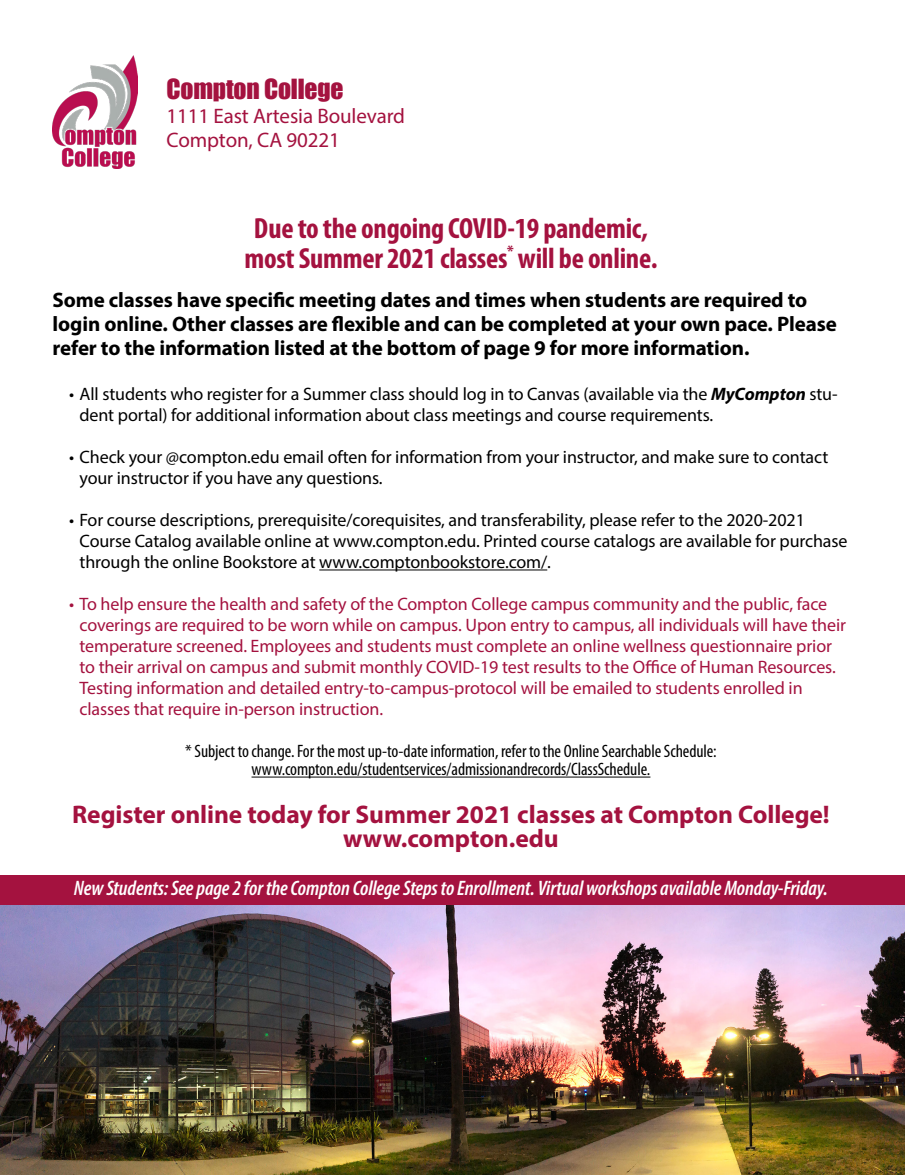
<style>
.page{position:relative;width:905px;height:1175px;background:#fff}
.page>*{position:absolute;margin:0;border:0;box-sizing:border-box;transform-origin:0 0}
.t1{font:700 condensed 29.25px/30px "Myriad Pro";letter-spacing:-.01em;color:#a4123f;text-align:center}
.t2{font:700 25.5px/24px "Myriad Pro";letter-spacing:-.005em;color:#a4123f;text-align:center}
.t3{font:25.5px "Impact";letter-spacing:-.005em;color:#a4123f}
.t4{font:700 21px/24px "Myriad Pro";letter-spacing:-.005em;color:#000}
.t5{font:italic 600 condensed 21px "Myriad Pro";letter-spacing:-.005em;color:#fff}
.t6{font:21px/24px "Myriad Pro";letter-spacing:-.005em;color:#a4123f}
.t7{font:18px/21px "Myriad Pro";letter-spacing:-.005em;color:#000}
.t8{font:18px/21px "Myriad Pro";letter-spacing:-.005em;color:#a4123f}
.t9{font:condensed 18px/18px "Myriad Pro";letter-spacing:-.005em;color:#000;text-align:center}
.s1{font-weight:700;font-style:italic}
</style>
<div class="page">
<img style="left:53px;top:55px;width:84px;height:114px">
<div style="left:0;top:875px;width:904px;height:30px;background:#a4123f"></div>
<hr style="left:319px;top:569px;width:228px;height:1px;background:#000">
<hr style="left:251px;top:776px;width:399px;height:1px;background:#000">
<img style="left:0;top:905px;width:904px;height:269px">
<h2 class="t3" style="left:166px;top:69px;width:178px">Compton College</h2>
<p class="t6" style="left:166px;top:103px;width:240px">1111 East Artesia Boulevard<br>Compton, CA 90221</p>
<h1 class="t1" style="left:244px;top:213px;width:414px">Due to the ongoing COVID-19 pandemic, most Summer 2021 classes<sup>*</sup> will be online.</h1>
<p class="t4" style="left:52px;top:287px;width:785px">Some classes have specific meeting dates and times when students are required to login online. Other classes are flexible and can be completed at your own pace. Please refer to the information listed at the bottom of page 9 for more information.</p>
<p class="t7" style="left:79px;top:383px;width:759px;text-indent:-10px">• All students who register for a Summer class should log in to Canvas (available via the <span class="s1">MyCompton</span> stu&shy;dent portal) for additional information about class meetings and course requirements.</p>
<p class="t7" style="left:79px;top:446px;width:750px;text-indent:-10px">• Check your @compton.edu email often for information from your instructor, and make sure to contact your instructor if you have any questions.</p>
<p class="t7" style="left:79px;top:509px;width:769px;text-indent:-10px">• For course descriptions, prerequisite/corequisites, and transferability, please refer to the 2020-2021<br>Course Catalog available online at www.compton.edu. Printed course catalogs are available for purchase through the online Bookstore at www.comptonbookstore.com/.</p>
<p class="t8" style="left:79px;top:593px;width:768px;text-indent:-10px">• To help ensure the health and safety of the Compton College campus community and the public, face coverings are required to be worn while on campus. Upon entry to campus, all individuals will have their temperature screened. Employees and students must complete an online wellness questionnaire prior to their arrival on campus and submit monthly COVID-19 test results to the Office of Human Resources.<br>Testing information and detailed entry-to-campus-protocol will be emailed to students enrolled in classes that require in-person instruction.</p>
<p class="t9" style="left:185px;top:742px;width:533px">* Subject to change. For the most up-to-date information, refer to the Online Searchable Schedule: www.compton.edu/studentservices/admissionandrecords/ClassSchedule.</p>
<h2 class="t2" style="left:72px;top:802px;width:759px">Register online today for Summer 2021 classes at Compton College! www.compton.edu</h2>
<p class="t5" style="left:74px;top:875px;width:755px">New Students: See page 2 for the Compton College Steps to Enrollment. Virtual workshops available Monday-Friday.</p>
</div>
